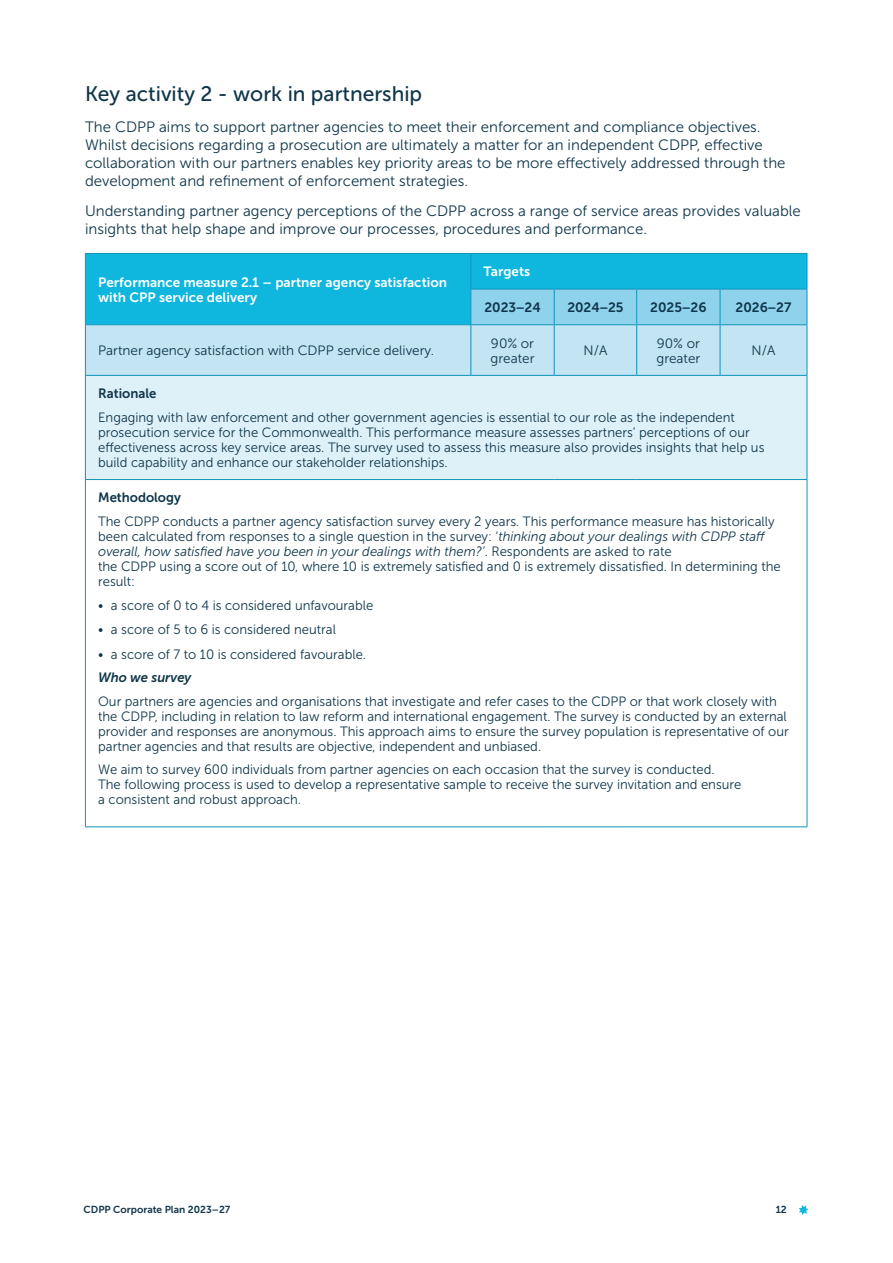
<style>
.page{position:relative;width:893px;height:1263px;background:#fff}
.page>*{position:absolute;margin:0;border:0;box-sizing:border-box;transform-origin:0 0}
.Heading_3{font:21px "Museo Sans 500";color:#0f364a}
.Body{font:15px/18px "Museo Sans 300";color:#0f364a}
.TText_9{font:13.5px/15px "Museo Sans 300";color:#0f364a}
.TText_9-2{font:13.5px/15px "Museo Sans 700";color:#fff}
.TText_9-3{font:13.5px "Museo Sans 700";color:#0f364a}
.TText_9-4{font:italic 13.5px "Museo Sans 700";color:#0f364a}
.t1{font:10.2px "Museo Sans 700";color:#0f364a}
.s1{font-style:italic}
</style>
<div class="page">
<svg style="left:799px;top:1205px;width:10px;height:10px"></svg>
<div style="left:86px;top:254px;width:721px;height:35px;background:#0fb6de"></div>
<svg style="left:86px;top:289px;width:721px;height:86px;background:#8fd5ec"></svg>
<div style="left:85px;top:375px;width:722px;height:104px;background:#dff1f8"></div>
<hr style="left:85px;top:253px;width:386px;height:1px;background:#1094b9">
<hr style="left:85px;top:254px;width:1px;height:35px;background:#1094b9">
<hr style="left:85px;top:289px;width:1px;height:35px;background:#1094b9">
<hr style="left:471px;top:253px;width:83px;height:1px;background:#1094b9">
<hr style="left:470px;top:254px;width:1px;height:35px;background:#1094b9">
<hr style="left:554px;top:253px;width:83px;height:1px;background:#1094b9">
<hr style="left:637px;top:253px;width:83px;height:1px;background:#1094b9">
<hr style="left:720px;top:253px;width:87px;height:1px;background:#1094b9">
<hr style="left:807px;top:254px;width:1px;height:35px;background:#1094b9">
<hr style="left:470px;top:289px;width:84px;height:1px;background:#1094b9">
<hr style="left:470px;top:289px;width:1px;height:35px;background:#1094b9">
<hr style="left:554px;top:289px;width:83px;height:1px;background:#1094b9">
<hr style="left:554px;top:289px;width:1px;height:35px;background:#1094b9">
<hr style="left:637px;top:289px;width:83px;height:1px;background:#1094b9">
<hr style="left:636px;top:289px;width:1px;height:35px;background:#1094b9">
<hr style="left:720px;top:289px;width:87px;height:1px;background:#1094b9">
<hr style="left:720px;top:289px;width:1px;height:35px;background:#1094b9">
<hr style="left:807px;top:289px;width:1px;height:35px;background:#1094b9">
<hr style="left:85px;top:324px;width:386px;height:1px;background:#1094b9">
<hr style="left:85px;top:325px;width:1px;height:50px;background:#1094b9">
<hr style="left:471px;top:324px;width:83px;height:1px;background:#1094b9">
<hr style="left:470px;top:325px;width:1px;height:50px;background:#1094b9">
<hr style="left:554px;top:324px;width:83px;height:1px;background:#1094b9">
<hr style="left:554px;top:325px;width:1px;height:50px;background:#1094b9">
<hr style="left:637px;top:324px;width:83px;height:1px;background:#1094b9">
<hr style="left:636px;top:325px;width:1px;height:50px;background:#1094b9">
<hr style="left:720px;top:324px;width:87px;height:1px;background:#1094b9">
<hr style="left:720px;top:325px;width:1px;height:50px;background:#1094b9">
<hr style="left:807px;top:325px;width:1px;height:50px;background:#1094b9">
<hr style="left:85px;top:375px;width:386px;height:1px;background:#1094b9">
<hr style="left:85px;top:376px;width:1px;height:103px;background:#1094b9">
<hr style="left:471px;top:375px;width:83px;height:1px;background:#1094b9">
<hr style="left:554px;top:375px;width:83px;height:1px;background:#1094b9">
<hr style="left:637px;top:375px;width:83px;height:1px;background:#1094b9">
<hr style="left:720px;top:375px;width:87px;height:1px;background:#1094b9">
<hr style="left:807px;top:376px;width:1px;height:103px;background:#1094b9">
<hr style="left:85px;top:479px;width:386px;height:1px;background:#1094b9">
<hr style="left:85px;top:480px;width:1px;height:346px;background:#1094b9">
<hr style="left:471px;top:479px;width:83px;height:1px;background:#1094b9">
<hr style="left:554px;top:479px;width:83px;height:1px;background:#1094b9">
<hr style="left:637px;top:479px;width:83px;height:1px;background:#1094b9">
<hr style="left:720px;top:479px;width:87px;height:1px;background:#1094b9">
<hr style="left:807px;top:480px;width:1px;height:346px;background:#1094b9">
<hr style="left:85px;top:826px;width:386px;height:1px;background:#1094b9">
<hr style="left:471px;top:826px;width:83px;height:1px;background:#1094b9">
<hr style="left:554px;top:826px;width:83px;height:1px;background:#1094b9">
<hr style="left:637px;top:826px;width:83px;height:1px;background:#1094b9">
<hr style="left:720px;top:826px;width:87px;height:1px;background:#1094b9">
<p class="Heading_3" style="left:85px;top:82px;width:339px">Key activity 2 - work in partnership</p>
<p class="Body" style="left:85px;top:117px;width:702px">The CDPP aims to support partner agencies to meet their enforcement and compliance objectives.<br>Whilst decisions regarding a prosecution are ultimately a matter for an independent CDPP, effective collaboration with our partners enables key priority areas to be more effectively addressed through the development and refinement of enforcement strategies.</p>
<p class="Body" style="left:85px;top:202px;width:717px">Understanding partner agency perceptions of the CDPP across a range of service areas provides valuable insights that help shape and improve our processes, procedures and performance.</p>
<p class="TText_9-2" style="left:98px;top:274px;width:350px">Performance measure 2.1 – partner agency satisfaction with CPP service delivery</p>
<p class="TText_9-2" style="left:484px;top:264px;width:48px">Targets</p>
<p class="TText_9-3" style="left:484px;top:300px;width:58px">2023−24</p>
<p class="TText_9-3" style="left:567px;top:300px;width:58px">2024−25</p>
<p class="TText_9-3" style="left:650px;top:300px;width:58px">2025−26</p>
<p class="TText_9-3" style="left:736px;top:300px;width:57px">2026−27</p>
<p class="TText_9" style="left:98px;top:343px;width:338px">Partner agency satisfaction with CDPP service delivery.</p>
<p class="TText_9" style="left:491px;top:336px;width:45px">90% or greater</p>
<p class="TText_9" style="left:584px;top:343px;width:25px">N/A</p>
<p class="TText_9" style="left:656px;top:336px;width:45px">90% or greater</p>
<p class="TText_9" style="left:752px;top:343px;width:25px">N/A</p>
<p class="TText_9-3" style="left:98px;top:386px;width:60px">Rationale</p>
<p class="TText_9" style="left:98px;top:410px;width:668px">Engaging with law enforcement and other government agencies is essential to our role as the independent prosecution service for the Commonwealth. This performance measure assesses partners’ perceptions of our effectiveness across key service areas. The survey used to assess this measure also provides insights that help us build capability and enhance our stakeholder relationships.</p>
<p class="TText_9-3" style="left:98px;top:490px;width:84px">Methodology</p>
<p class="TText_9" style="left:98px;top:514px;width:684px">The CDPP conducts a partner agency satisfaction survey every 2 years. This performance measure has historically been calculated from responses to a single question in the survey: ‘<span class="s1">thinking about your dealings with CDPP staff overall, how satisfied have you been in your dealings with them?’</span>. Respondents are asked to rate<br>the CDPP using a score out of 10, where 10 is extremely satisfied and 0 is extremely dissatisfied. In determining the result:</p>
<p class="TText_9" style="left:98px;top:598px;width:277px">• a score of 0 to 4 is considered unfavourable</p>
<p class="TText_9" style="left:98px;top:622px;width:239px">• a score of 5 to 6 is considered neutral</p>
<p class="TText_9" style="left:98px;top:647px;width:269px">• a score of 7 to 10 is considered favourable.</p>
<p class="TText_9-4" style="left:98px;top:670px;width:95px">Who we survey</p>
<p class="TText_9" style="left:98px;top:694px;width:692px">Our partners are agencies and organisations that investigate and refer cases to the CDPP or that work closely with the CDPP, including in relation to law reform and international engagement. The survey is conducted by an external provider and responses are anonymous. This approach aims to ensure the survey population is representative of our partner agencies and that results are objective, independent and unbiased.</p>
<p class="TText_9" style="left:98px;top:762px;width:645px">We aim to survey 600 individuals from partner agencies on each occasion that the survey is conducted.<br>The following process is used to develop a representative sample to receive the survey invitation and ensure a consistent and robust approach.</p>
<p class="t1" style="left:84px;top:1204px;width:148px">CDPP Corporate Plan 2023–27</p>
<p class="t1" style="left:776px;top:1204px;width:13px">12</p>
</div>
